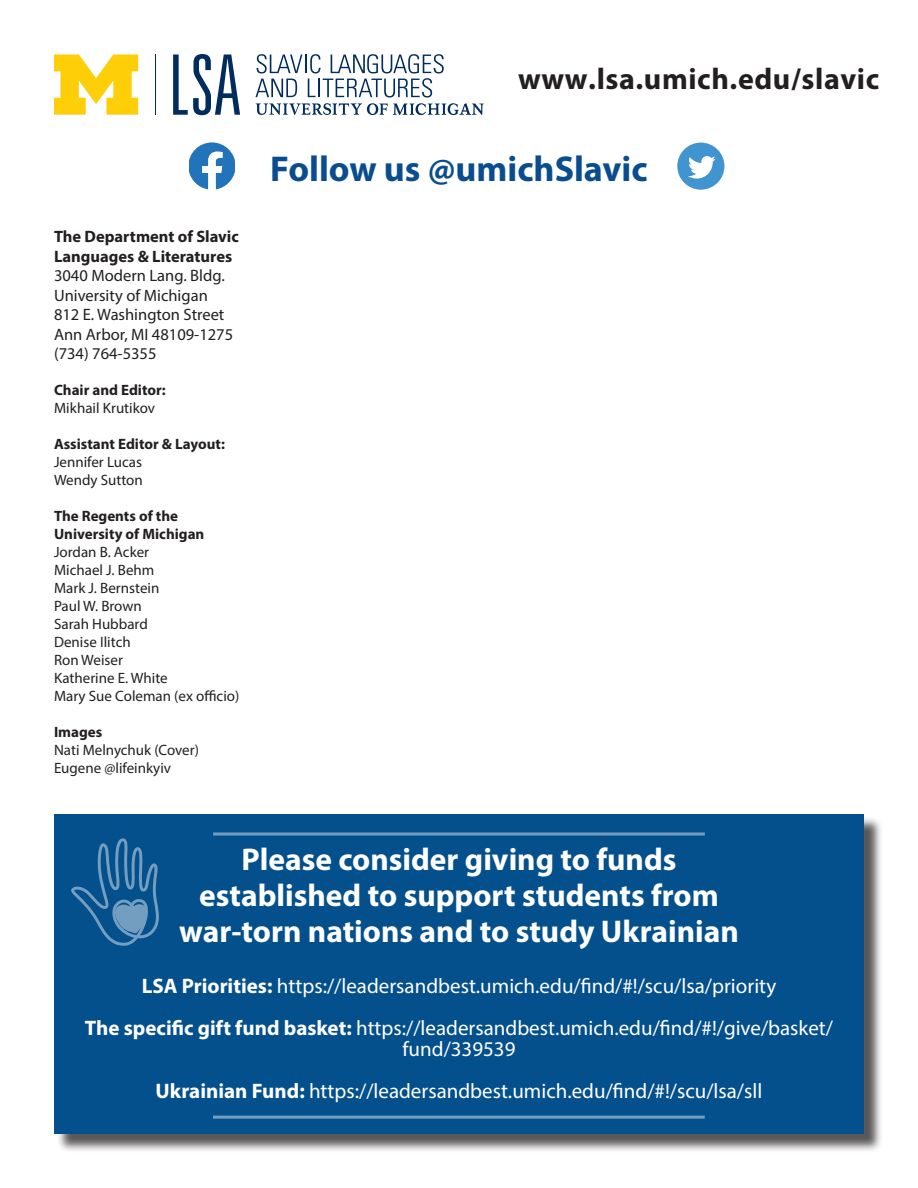
<style>
.page{position:relative;width:918px;height:1188px;background:#fff}
.page>*{position:absolute;margin:0;border:0;box-sizing:border-box;transform-origin:0 0}
.t1{font:700 36px "Myriad Pro";color:#094d8e}
.t2{font:700 31.5px/36px "Myriad Pro";color:#fff;text-align:center}
.t3{font:700 30px "Myriad Pro";letter-spacing:.02em;color:#231f20}
.t4{font:21px/42px "Myriad Pro";color:#fff;text-align:center}
.t5{font:16.5px/19.5px "Myriad Pro";color:#231f20}
.t6{font:700 16.5px/19.5px "Myriad Pro";color:#231f20}
.t7{font:15px/18px "Myriad Pro";color:#231f20}
.t8{font:700 15px/18px "Myriad Pro";color:#231f20}
.s1{font-weight:700}
</style>
<div class="page">
<svg style="left:54px;top:54px;width:84px;height:61px"></svg>
<hr style="left:155px;top:55px;width:1px;height:60px;background:#002d5e">
<svg style="left:173px;top:54px;width:67px;height:61px"></svg>
<svg style="left:256px;top:54px;width:228px;height:61px"></svg>
<div style="left:677px;top:143px;width:47px;height:47px;background:#4095d1;border-radius:50%"></div>
<svg style="left:688px;top:156px;width:28px;height:23px"></svg>
<div style="left:56px;top:817px;width:827px;height:335px;background:#231f20;opacity:.75"></div>
<div style="left:54px;top:814px;width:810px;height:320px;background:#04508d"></div>
<svg style="left:213px;top:832px;width:492px;height:4px;background:#578ab2"></svg>
<svg style="left:71px;top:838px;width:88px;height:108px"></svg>
<svg style="left:189px;top:142px;width:46px;height:48px"></svg>
<hr style="left:213px;top:1116px;width:492px;height:3px;background:#fff">
<h3 class="t3" style="left:518px;top:60px;width:363px">www.lsa.umich.edu/slavic</h3>
<p class="t6" style="left:54px;top:227px;width:186px">The Department of Slavic<br>Languages &amp; Literatures</p>
<p class="t5" style="left:54px;top:266px;width:181px">3040 Modern Lang. Bldg.<br>University of Michigan<br>812 E. Washington Street<br>Ann Arbor, MI 48109-1275 (734) 764-5355</p>
<p class="t8" style="left:54px;top:381px;width:113px">Chair and Editor:</p>
<p class="t7" style="left:54px;top:399px;width:103px">Mikhail Krutikov</p>
<p class="t8" style="left:54px;top:435px;width:172px">Assistant Editor &amp; Layout:</p>
<p class="t7" style="left:54px;top:453px;width:90px">Jennifer Lucas<br>Wendy Sutton</p>
<p class="t8" style="left:54px;top:507px;width:152px">The Regents of the<br>University of Michigan</p>
<p class="t7" style="left:54px;top:543px;width:187px">Jordan B. Acker<br>Michael J. Behm<br>Mark J. Bernstein<br>Paul W. Brown<br>Sarah Hubbard<br>Denise Ilitch<br>Ron Weiser<br>Katherine E. White<br>Mary Sue Coleman (ex officio)</p>
<p class="t8" style="left:54px;top:723px;width:50px">Images</p>
<p class="t7" style="left:54px;top:741px;width:146px">Nati Melnychuk (Cover)<br>Eugene @lifeinkyiv</p>
<h1 class="t1" style="left:270px;top:146px;width:379px">Follow us @umichSlavic</h1>
<h2 class="t2" style="left:179px;top:841px;width:561px">Please consider giving to funds established to support students from war-torn nations and to study Ukrainian</h2>
<p class="t4" style="left:85px;top:965px;width:750px"><span class="s1">LSA Priorities:</span> https://leadersandbest.umich.edu/find/#!/scu/lsa/priority<br><span class="s1">The specific gift fund basket:</span> https://leadersandbest.umich.edu/find/#!/give/basket/</p>
<p class="t4" style="left:156px;top:1028px;width:608px">fund/339539<br><span class="s1">Ukrainian Fund:</span> https://leadersandbest.umich.edu/find/#!/scu/lsa/sll</p>
</div>
